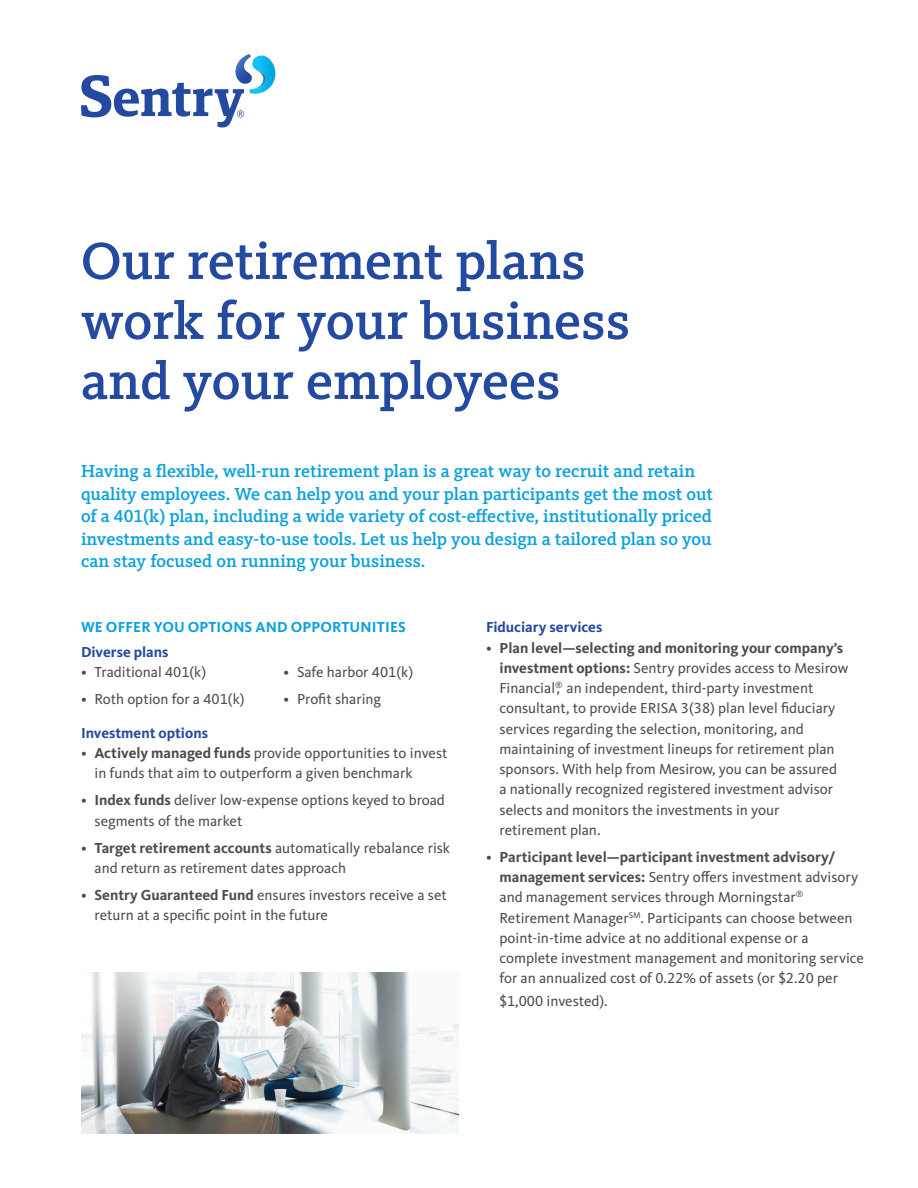
<style>
.page{position:relative;width:918px;height:1188px;background:#fff}
.page>*{position:absolute;margin:0;border:0;box-sizing:border-box;transform-origin:0 0}
.Headline_36_40{font:500 54px/60px "Kievit Slab Pro";color:#234aa0}
.Cover_Body_12_15{font:500 18px/22.5px "Kievit Slab Pro";color:#09a1de}
.t1{font:15px/20.2px "Kievit Pro";color:#4b4c4d}
.Body_Head_All_Caps_10_13_5{font:700 15px "Kievit Pro";letter-spacing:.01em;color:#09a1de}
.Body_Subhead_9_11{font:700 15px "Kievit Pro";color:#234aa0}
.Body_10_13_5{font:700 15px "Kievit Pro";color:#234aa0}
.s1{font-weight:700}
</style>
<div class="page">
<img style="left:81px;top:972px;width:378px;height:162px">
<svg style="left:81px;top:54px;width:194px;height:73px"></svg>
<p class="Headline_36_40" style="left:81px;top:231px;width:551px">Our retirement plans work for your business and your employees</p>
<p class="Cover_Body_12_15" style="left:81px;top:460px;width:633px">Having a flexible, well-run retirement plan is a great way to recruit and retain quality employees. We can help you and your plan participants get the most out of a 401(k) plan, including a wide variety of cost-effective, institutionally priced investments and easy-to-use tools. Let us help you design a tailored plan so you can stay focused on running your business.</p>
<p class="Body_Head_All_Caps_10_13_5" style="left:81px;top:618px;width:326px">WE OFFER YOU OPTIONS AND OPPORTUNITIES</p>
<p class="Body_Subhead_9_11" style="left:81px;top:643px;width:89px">Diverse plans</p>
<p class="t1" style="left:81px;top:662px;width:127px">• Traditional 401(k)</p>
<p class="t1" style="left:81px;top:689px;width:165px">• Roth option for a 401(k)</p>
<p class="t1" style="left:284px;top:662px;width:131px">• Safe harbor 401(k)</p>
<p class="t1" style="left:284px;top:689px;width:99px">• Profit sharing</p>
<p class="Body_Subhead_9_11" style="left:81px;top:724px;width:129px">Investment options</p>
<p class="t1" style="left:94px;top:743px;width:355px;text-indent:-14px">• <span class="s1">Actively managed funds</span> provide opportunities to invest in funds that aim to outperform a given benchmark</p>
<p class="t1" style="left:94px;top:790px;width:352px;text-indent:-14px">• <span class="s1">Index funds</span> deliver low-expense options keyed to broad segments of the market</p>
<p class="t1" style="left:94px;top:838px;width:357px;text-indent:-14px">• <span class="s1">Target retirement accounts</span> automatically rebalance risk and return as retirement dates approach</p>
<p class="t1" style="left:94px;top:885px;width:354px;text-indent:-14px">• <span class="s1">Sentry Guaranteed Fund</span> ensures investors receive a set return at a specific point in the future</p>
<p class="Body_10_13_5" style="left:486px;top:618px;width:118px">Fiduciary services</p>
<p class="t1" style="left:500px;top:637px;width:350px;text-indent:-14px">• <span class="s1">Plan level—selecting and monitoring your company’s investment options:</span> Sentry provides access to Mesirow Financial<sup>®</sup>, an independent, third-party investment consultant, to provide ERISA 3(38) plan level fiduciary services regarding the selection, monitoring, and maintaining of investment lineups for retirement plan sponsors. With help from Mesirow, you can be assured<br>a nationally recognized registered investment advisor selects and monitors the investments in your retirement plan.</p>
<p class="t1" style="left:500px;top:847px;width:366px;text-indent:-14px">• <span class="s1">Participant level—participant investment advisory/ management services:</span> Sentry offers investment advisory and management services through Morningstar<sup>® </sup>Retirement Manager<sup>SM</sup>. Participants can choose between point-in-time advice at no additional expense or a complete investment management and monitoring service for an annualized cost of 0.22% of assets (or $2.20 per</p>
<p class="t1" style="left:500px;top:991px;width:110px">$1,000 invested).</p>
</div>
